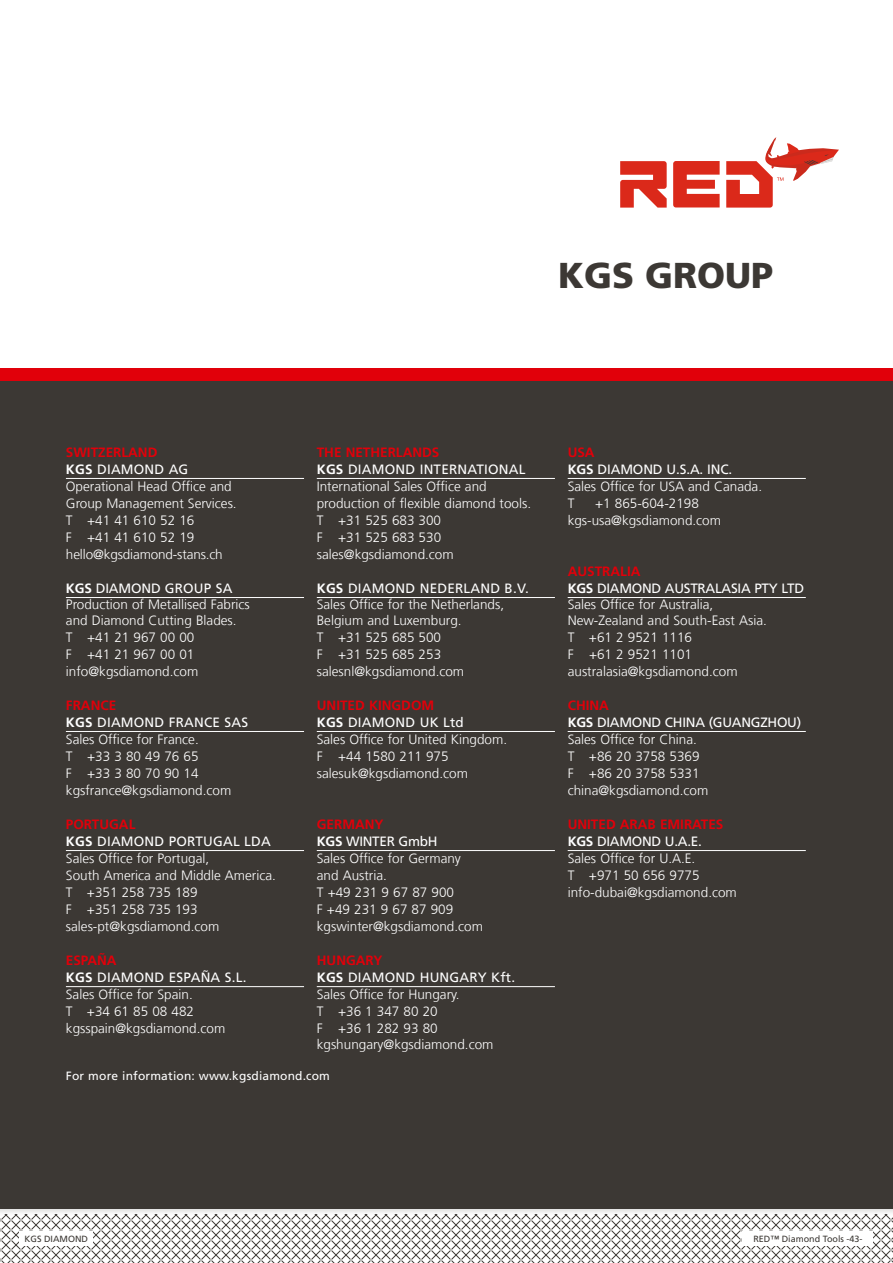
<style>
.page{position:relative;width:893px;height:1263px;background:#fff}
.page>*{position:absolute;margin:0;border:0;box-sizing:border-box;transform-origin:0 0}
.t1{font:900 36px "Frutiger";color:#3c3834}
.t2{font:300 13.5px/15.9px "Frutiger LT Com";color:#fff}
.t3{font:13.5px "Frutiger LT Com";letter-spacing:.015em;color:#fff}
.t4{font:700 13.5px "Frutiger LT Com";color:#e1000a}
.t5{font:13.5px "Frutiger LT Com";letter-spacing:-.02em;color:#fff}
.t6{font:13.5px "Frutiger LT Com";letter-spacing:-.01em;color:#fff}
.t7{font:12px "Frutiger";letter-spacing:.015em;color:#fff}
.t8{font:9px "Frutiger LT Com";color:#3c3834}
.s1{font-weight:700}
</style>
<div class="page">
<svg style="left:0;top:1217px;width:893px;height:46px"></svg>
<div style="left:0;top:374px;width:893px;height:835px;background:#3c3834"></div>
<hr style="left:66px;top:478px;width:238px;height:1px;background:#fff">
<hr style="left:317px;top:478px;width:238px;height:1px;background:#fff">
<hr style="left:568px;top:478px;width:238px;height:1px;background:#fff">
<hr style="left:66px;top:597px;width:238px;height:1px;background:#fff">
<hr style="left:317px;top:597px;width:238px;height:1px;background:#fff">
<hr style="left:568px;top:597px;width:238px;height:1px;background:#fff">
<hr style="left:66px;top:731px;width:238px;height:1px;background:#fff">
<hr style="left:317px;top:731px;width:238px;height:1px;background:#fff">
<hr style="left:568px;top:731px;width:238px;height:1px;background:#fff">
<hr style="left:66px;top:850px;width:238px;height:1px;background:#fff">
<hr style="left:317px;top:850px;width:238px;height:1px;background:#fff">
<hr style="left:568px;top:850px;width:238px;height:1px;background:#fff">
<hr style="left:66px;top:986px;width:238px;height:1px;background:#fff">
<hr style="left:317px;top:986px;width:238px;height:1px;background:#fff">
<svg style="left:673px;top:161px;width:47px;height:46px;background:#e15145"></svg>
<svg style="left:620px;top:161px;width:47px;height:47px"></svg>
<svg style="left:726px;top:137px;width:113px;height:71px"></svg>
<div style="left:0;top:368px;width:893px;height:13px;background:#e1000a"></div>
<div style="left:743px;top:1231px;width:130px;height:14px;background:#fff"></div>
<div style="left:20px;top:1231px;width:73px;height:14px;background:#fff"></div>
<h1 class="t1" style="left:558px;top:253px;width:217px">KGS GROUP</h1>
<p class="t4" style="left:66px;top:444px;width:93px">SWITZERLAND</p>
<p class="t4" style="left:317px;top:444px;width:124px">THE NETHERLANDS</p>
<p class="t4" style="left:568px;top:444px;width:28px">USA</p>
<p class="t3" style="left:66px;top:461px;width:124px"><span class="s1">KGS</span> DIAMOND AG</p>
<p class="t3" style="left:317px;top:461px;width:210px"><span class="s1">KGS</span> DIAMOND INTERNATIONAL</p>
<p class="t6" style="left:568px;top:461px;width:166px"><span class="s1">KGS</span> DIAMOND U.S.A. INC.</p>
<p class="t2" style="left:66px;top:478px;width:167px">Operational Head Office and</p>
<p class="t2" style="left:317px;top:478px;width:171px">International Sales Office and</p>
<p class="t2" style="left:568px;top:478px;width:196px">Sales Office for USA and Canada.</p>
<p class="t2" style="left:66px;top:495px;width:172px">Group Management Services.</p>
<p class="t2" style="left:317px;top:495px;width:216px">production of flexible diamond tools.</p>
<p class="t2" style="left:568px;top:495px;width:8px">T</p>
<p class="t2" style="left:595px;top:495px;width:105px">+1 865-604-2198</p>
<p class="t2" style="left:66px;top:512px;width:130px">T +41 41 610 52 16</p>
<p class="t2" style="left:317px;top:512px;width:126px">T +31 525 683 300</p>
<p class="t2" style="left:568px;top:512px;width:155px">kgs-usa@kgsdiamond.com</p>
<p class="t2" style="left:66px;top:529px;width:130px">F +41 41 610 52 19</p>
<p class="t2" style="left:317px;top:529px;width:126px">F +31 525 683 530</p>
<p class="t2" style="left:66px;top:546px;width:158px">hello@kgsdiamond-stans.ch</p>
<p class="t2" style="left:317px;top:546px;width:138px">sales@kgsdiamond.com</p>
<p class="t4" style="left:568px;top:563px;width:74px">AUSTRALIA</p>
<p class="t6" style="left:66px;top:580px;width:168px"><span class="s1">KGS</span> DIAMOND GROUP SA</p>
<p class="t3" style="left:317px;top:580px;width:213px"><span class="s1">KGS</span> DIAMOND NEDERLAND B.V.</p>
<p class="t5" style="left:568px;top:580px;width:238px"><span class="s1">KGS</span> DIAMOND AUSTRALASIA PTY LTD</p>
<p class="t2" style="left:66px;top:596px;width:185px">Production of Metallised Fabrics</p>
<p class="t2" style="left:317px;top:596px;width:189px">Sales Office for the Netherlands,</p>
<p class="t2" style="left:568px;top:596px;width:147px">Sales Office for Australia,</p>
<p class="t2" style="left:66px;top:612px;width:172px">and Diamond Cutting Blades.</p>
<p class="t2" style="left:317px;top:612px;width:146px">Belgium and Luxemburg.</p>
<p class="t2" style="left:568px;top:612px;width:201px">New-Zealand and South-East Asia.</p>
<p class="t2" style="left:66px;top:629px;width:130px">T +41 21 967 00 00</p>
<p class="t2" style="left:317px;top:629px;width:126px">T +31 525 685 500</p>
<p class="t2" style="left:568px;top:629px;width:126px">T +61 2 9521 1116</p>
<p class="t2" style="left:66px;top:646px;width:130px">F +41 21 967 00 01</p>
<p class="t2" style="left:317px;top:646px;width:126px">F +31 525 685 253</p>
<p class="t2" style="left:568px;top:646px;width:126px">F +61 2 9521 1101</p>
<p class="t2" style="left:66px;top:663px;width:134px">info@kgsdiamond.com</p>
<p class="t2" style="left:317px;top:663px;width:149px">salesnl@kgsdiamond.com</p>
<p class="t2" style="left:568px;top:663px;width:171px">australasia@kgsdiamond.com</p>
<p class="t4" style="left:66px;top:697px;width:52px">FRANCE</p>
<p class="t4" style="left:317px;top:697px;width:119px">UNITED KINGDOM</p>
<p class="t4" style="left:568px;top:697px;width:43px">CHINA</p>
<p class="t3" style="left:66px;top:714px;width:184px"><span class="s1">KGS</span> DIAMOND FRANCE SAS</p>
<p class="t3" style="left:317px;top:714px;width:149px"><span class="s1">KGS</span> DIAMOND UK Ltd</p>
<p class="t5" style="left:568px;top:714px;width:235px"><span class="s1">KGS</span> DIAMOND CHINA (GUANGZHOU)</p>
<p class="t2" style="left:66px;top:731px;width:134px">Sales Office for France.</p>
<p class="t2" style="left:317px;top:731px;width:192px">Sales Office for United Kingdom.</p>
<p class="t2" style="left:568px;top:731px;width:131px">Sales Office for China.</p>
<p class="t2" style="left:66px;top:748px;width:134px">T +33 3 80 49 76 65</p>
<p class="t2" style="left:317px;top:748px;width:133px">F +44 1580 211 975</p>
<p class="t2" style="left:568px;top:748px;width:133px">T +86 20 3758 5369</p>
<p class="t2" style="left:66px;top:765px;width:134px">F +33 3 80 70 90 14</p>
<p class="t2" style="left:317px;top:765px;width:153px">salesuk@kgsdiamond.com</p>
<p class="t2" style="left:568px;top:765px;width:133px">F +86 20 3758 5331</p>
<p class="t2" style="left:66px;top:782px;width:167px">kgsfrance@kgsdiamond.com</p>
<p class="t2" style="left:568px;top:782px;width:142px">china@kgsdiamond.com</p>
<p class="t4" style="left:66px;top:816px;width:71px">PORTUGAL</p>
<p class="t4" style="left:317px;top:816px;width:68px">GERMANY</p>
<p class="t4" style="left:568px;top:816px;width:157px">UNITED ARAB EMIRATES</p>
<p class="t3" style="left:66px;top:833px;width:207px"><span class="s1">KGS</span> DIAMOND PORTUGAL LDA</p>
<p class="t5" style="left:317px;top:833px;width:122px"><span class="s1">KGS</span> WINTER GmbH</p>
<p class="t5" style="left:568px;top:833px;width:136px"><span class="s1">KGS</span> DIAMOND U.A.E.</p>
<p class="t2" style="left:66px;top:850px;width:145px">Sales Office for Portugal,</p>
<p class="t2" style="left:317px;top:850px;width:146px">Sales Office for Germany</p>
<p class="t2" style="left:568px;top:850px;width:129px">Sales Office for U.A.E.</p>
<p class="t2" style="left:66px;top:867px;width:212px">South America and Middle America.</p>
<p class="t2" style="left:317px;top:867px;width:72px">and Austria.</p>
<p class="t2" style="left:568px;top:867px;width:133px">T +971 50 656 9775</p>
<p class="t2" style="left:66px;top:884px;width:133px">T +351 258 735 189</p>
<p class="t2" style="left:317px;top:884px;width:139px">T +49 231 9 67 87 900</p>
<p class="t2" style="left:568px;top:884px;width:171px">info-dubai@kgsdiamond.com</p>
<p class="t2" style="left:66px;top:901px;width:133px">F +351 258 735 193</p>
<p class="t2" style="left:317px;top:901px;width:138px">F +49 231 9 67 87 909</p>
<p class="t2" style="left:66px;top:918px;width:155px">sales-pt@kgsdiamond.com</p>
<p class="t2" style="left:317px;top:918px;width:168px">kgswinter@kgsdiamond.com</p>
<p class="t4" style="left:66px;top:952px;width:52px">ESPAÑA</p>
<p class="t4" style="left:317px;top:952px;width:67px">HUNGARY</p>
<p class="t3" style="left:66px;top:969px;width:182px"><span class="s1">KGS</span> DIAMOND ESPAÑA S.L.</p>
<p class="t3" style="left:317px;top:969px;width:200px"><span class="s1">KGS</span> DIAMOND HUNGARY Kft.</p>
<p class="t2" style="left:66px;top:986px;width:128px">Sales Office for Spain.</p>
<p class="t2" style="left:317px;top:986px;width:144px">Sales Office for Hungary.</p>
<p class="t2" style="left:66px;top:1003px;width:130px">T +34 61 85 08 482</p>
<p class="t2" style="left:317px;top:1003px;width:122px">T +36 1 347 80 20</p>
<p class="t2" style="left:66px;top:1020px;width:161px">kgsspain@kgsdiamond.com</p>
<p class="t2" style="left:317px;top:1020px;width:178px">F +36 1 282 93 80 kgshungary@kgsdiamond.com</p>
<p class="t7" style="left:66px;top:1069px;width:266px">For more information: www.kgsdiamond.com</p>
<p class="t8" style="left:25px;top:1233px;width:65px">KGS DIAMOND</p>
<p class="t8" style="left:753px;top:1233px;width:111px">RED™ Diamond Tools -43-</p>
</div>
